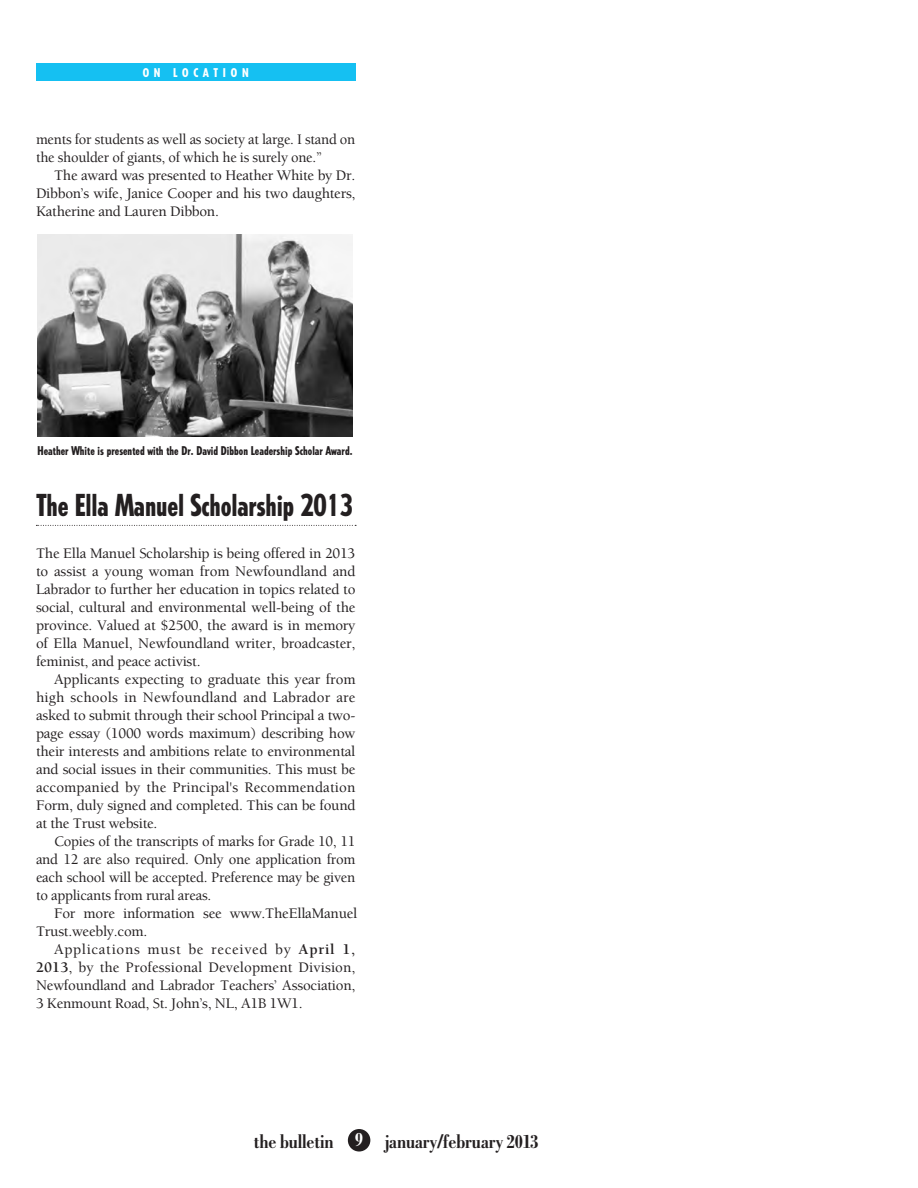
<style>
.page{position:relative;width:918px;height:1188px;background:#fff}
.page>*{position:absolute;margin:0;border:0;box-sizing:border-box;transform-origin:0 0}
.t1{font:800 condensed 30px "Tempo";letter-spacing:-.01em;color:#231f20;scale:.93 1}
.t2{font:700 condensed 21px "Bodoni";letter-spacing:-.015em;color:#231f20}
.t3{font:500 15px/18px "Berkeley";letter-spacing:-.015em;color:#231f20;text-align:justify}
.t4{font:800 condensed 12px "Tempo";color:#231f20;scale:.96 1}
.t5{font:800 condensed 12px "Tempo";letter-spacing:.4em;color:#fff}
.s1{font-weight:700}
.s2{color:#fff}
</style>
<div class="page">
<div style="left:348px;top:1129px;width:22px;height:23px;background:#231f20;border-radius:50%"></div>
<svg style="left:36px;top:525px;width:320px;height:1px"></svg>
<div style="left:36px;top:63px;width:320px;height:18px;background:#15c0f2"></div>
<img style="left:38px;top:235px;width:314px;height:201px">
<p class="t5" style="left:143px;top:65px;width:108px">ON LOCATION</p>
<p class="t3" style="left:36px;top:131px;width:321px">ments for students as well as society at large. I stand on the shoulder of giants, of which he is surely one.”</p>
<p class="t3" style="left:36px;top:167px;width:321px;text-indent:18px">The award was presented to Heather White by Dr.<br>Dibbon’s wife, Janice Cooper and his two daughters, Katherine and Lauren Dibbon.</p>
<p class="t4" style="left:38px;top:443px;width:330px">Heather White is presented with the Dr. David Dibbon Leadership Scholar Award.</p>
<h1 class="t1" style="left:36px;top:486px;width:343px">The Ella Manuel Scholarship 2013</h1>
<p class="t3" style="left:36px;top:545px;width:321px">The Ella Manuel Scholarship is being offered in 2013 to assist a young woman from Newfoundland and Labrador to further her education in topics related to social, cultural and environmental well-being of the province. Valued at $2500, the award is in memory of Ella Manuel, Newfoundland writer, broadcaster, feminist, and peace activist.</p>
<p class="t3" style="left:36px;top:671px;width:321px;text-indent:18px">Applicants expecting to graduate this year from high schools in Newfoundland and Labrador are asked to submit through their school Principal a two&shy;page essay (1000 words maximum) describing how their interests and ambitions relate to environmental and social issues in their communities. This must be accompanied by the Principal's Recommendation Form, duly signed and completed. This can be found at the Trust website.</p>
<p class="t3" style="left:36px;top:833px;width:321px;text-indent:18px">Copies of the transcripts of marks for Grade 10, 11 and 12 are also required. Only one application from each school will be accepted. Preference may be given to applicants from rural areas.</p>
<p class="t3" style="left:36px;top:905px;width:323px;text-indent:18px">For more information see www.TheEllaManuel<br>Trust.weebly.com.</p>
<p class="t3" style="left:36px;top:941px;width:321px;text-indent:18px">Applications must be received by <span class="s1">April 1, 2013</span>, by the Professional Development Division, Newfoundland and Labrador Teachers’ Association, 3 Kenmount Road, St. John’s, NL, A1B 1W1.</p>
<h2 class="t2" style="left:254px;top:1130px;width:286px">the bulletin <span class="s2">9</span> january/february 2013</h2>
</div>
